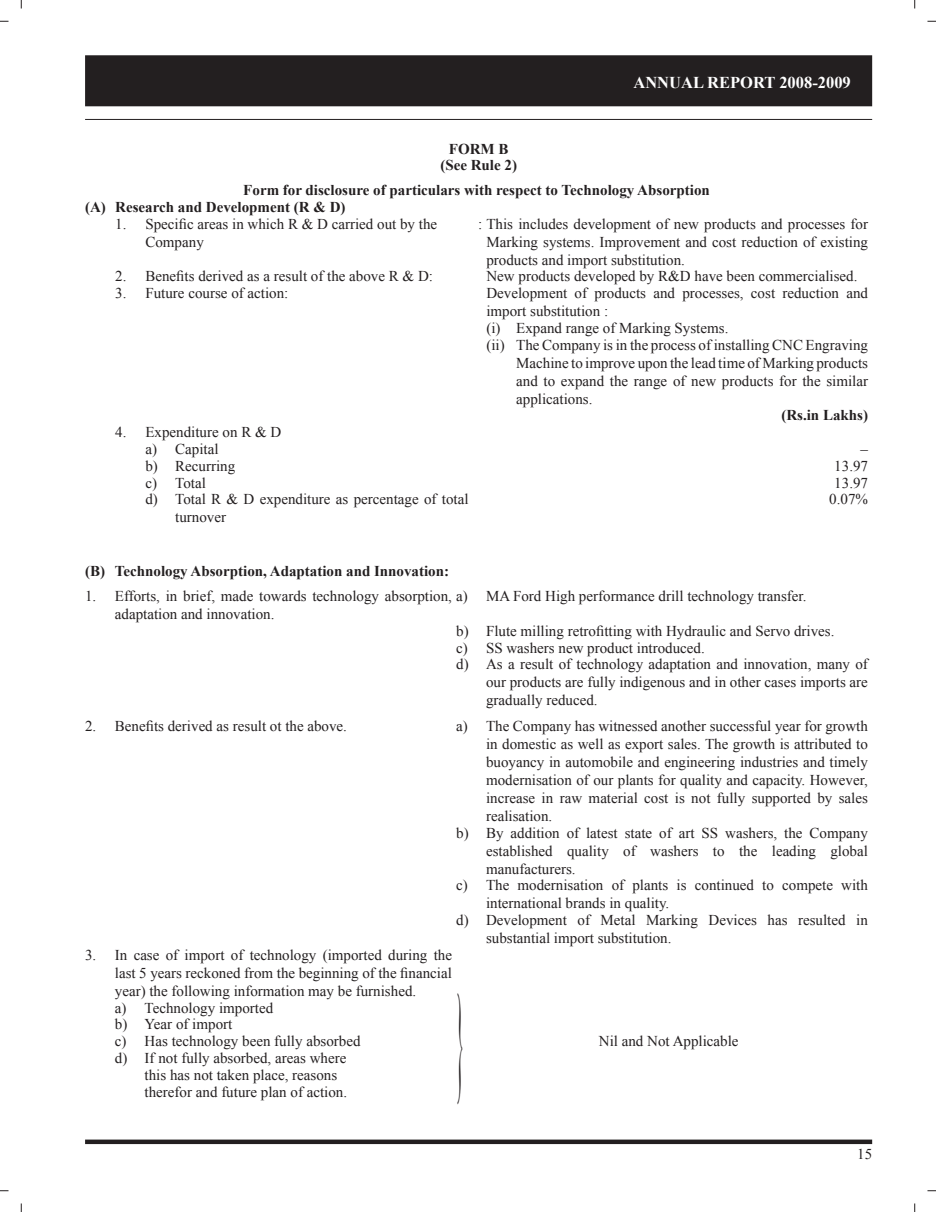
<style>
.page{position:relative;width:936px;height:1212px;background:#fff}
.page>*{position:absolute;margin:0;border:0;box-sizing:border-box;transform-origin:0 0}
.t1{font:120.75px "Times New Roman";color:#231f20;scale:.14 1}
.t2{font:700 16.5px "Times New Roman";color:#fff}
.t3{font:15px/18px "Times New Roman";color:#231f20}
.t4{font:700 15px/16.5px "Times New Roman";color:#231f20;text-align:center}
</style>
<div class="page">
<div style="left:85px;top:1139px;width:787px;height:5px;background:#231f20"></div>
<div style="left:86px;top:56px;width:785px;height:50px;background:#231f20"></div>
<div style="left:85px;top:55px;width:787px;height:51px;border:2px solid #231f20"></div>
<hr style="left:85px;top:119px;width:787px;height:1px;background:#231f20">
<svg style="left:0;top:20px;width:9px;height:2px"></svg>
<svg style="left:927px;top:20px;width:8px;height:2px"></svg>
<svg style="left:20px;top:0;width:2px;height:9px"></svg>
<svg style="left:20px;top:1203px;width:2px;height:9px"></svg>
<p class="t2" style="left:633px;top:73px;width:219px">ANNUAL REPORT 2008-2009</p>
<p class="t4" style="left:440px;top:140px;width:78px">FORM B (See Rule 2)</p>
<p class="t4" style="left:85px;top:182px;width:626px;text-align:left;text-indent:158px">Form for disclosure of particulars with respect to Technology Absorption (A) Research and Development (R &amp; D)</p>
<p class="t3" style="left:145px;top:214px;width:293px;text-indent:-30px">1. Specific areas in which R &amp; D carried out by the<br>Company</p>
<p class="t3" style="left:486px;top:214px;width:383px;text-align:justify;text-indent:-8px">: This includes development of new products and processes for Marking systems. Improvement and cost reduction of existing products and import substitution.</p>
<p class="t3" style="left:115px;top:267px;width:319px">2. Benefits derived as a result of the above R &amp; D:</p>
<p class="t3" style="left:486px;top:267px;width:372px">New products developed by R&amp;D have been commercialised.</p>
<p class="t3" style="left:115px;top:284px;width:175px">3. Future course of action:</p>
<p class="t3" style="left:486px;top:284px;width:383px">Development of products and processes, cost reduction and</p>
<p class="t3" style="left:486px;top:302px;width:123px">import substitution :</p>
<p class="t3" style="left:486px;top:319px;width:243px">(i) Expand range of Marking Systems.</p>
<p class="t3" style="left:486px;top:336px;width:383px">(ii) The Company is in the process of installing CNC Engraving</p>
<p class="t3" style="left:516px;top:354px;width:353px">Machine to improve upon the lead time of Marking products</p>
<p class="t3" style="left:516px;top:372px;width:353px">and to expand the range of new products for the similar</p>
<p class="t3" style="left:516px;top:390px;width:78px">applications.</p>
<p class="t4" style="left:781px;top:407px;width:88px">(Rs.in Lakhs)</p>
<p class="t3" style="left:145px;top:424px;width:137px;line-height:16.8px;text-indent:-30px">4. Expenditure on R &amp; D a) Capital</p>
<p class="t3" style="left:860px;top:440px;width:9px">–</p>
<p class="t3" style="left:145px;top:457px;width:91px">b) Recurring</p>
<p class="t3" style="left:834px;top:457px;width:35px">13.97</p>
<p class="t3" style="left:145px;top:473px;width:62px">c) Total</p>
<p class="t3" style="left:834px;top:473px;width:35px">13.97</p>
<p class="t3" style="left:175px;top:490px;width:295px;text-indent:-30px">d) Total R &amp; D expenditure as percentage of total turnover</p>
<p class="t3" style="left:829px;top:490px;width:40px">0.07%</p>
<p class="t4" style="left:85px;top:562px;width:365px">(B) Technology Absorption, Adaptation and Innovation:</p>
<p class="t3" style="left:85px;top:587px;width:723px">1. Efforts, in brief, made towards technology absorption, a) MA Ford High performance drill technology transfer.</p>
<p class="t3" style="left:115px;top:605px;width:161px">adaptation and innovation.</p>
<p class="t3" style="left:456px;top:622px;width:380px">b) Flute milling retrofitting with Hydraulic and Servo drives.</p>
<p class="t3" style="left:456px;top:638px;width:250px">c) SS washers new product introduced.</p>
<p class="t3" style="left:456px;top:655px;width:413px">d) As a result of technology adaptation and innovation, many of</p>
<p class="t3" style="left:486px;top:673px;width:383px">our products are fully indigenous and in other cases imports are</p>
<p class="t3" style="left:486px;top:691px;width:113px">gradually reduced.</p>
<p class="t3" style="left:85px;top:717px;width:263px">2. Benefits derived as result ot the above.</p>
<p class="t3" style="left:456px;top:717px;width:413px">a) The Company has witnessed another successful year for growth</p>
<p class="t3" style="left:486px;top:735px;width:383px">in domestic as well as export sales. The growth is attributed to</p>
<p class="t3" style="left:486px;top:753px;width:383px">buoyancy in automobile and engineering industries and timely</p>
<p class="t3" style="left:486px;top:771px;width:383px">modernisation of our plants for quality and capacity. However,</p>
<p class="t3" style="left:486px;top:789px;width:383px">increase in raw material cost is not fully supported by sales</p>
<p class="t3" style="left:486px;top:807px;width:68px">realisation.</p>
<p class="t3" style="left:456px;top:823px;width:413px">b) By addition of latest state of art SS washers, the Company</p>
<p class="t3" style="left:486px;top:841px;width:383px">established quality of washers to the leading global</p>
<p class="t3" style="left:486px;top:859px;width:91px">manufacturers.</p>
<p class="t3" style="left:456px;top:876px;width:413px">c) The modernisation of plants is continued to compete with</p>
<p class="t3" style="left:486px;top:894px;width:185px">international brands in quality.</p>
<p class="t3" style="left:456px;top:911px;width:413px">d) Development of Metal Marking Devices has resulted in</p>
<p class="t3" style="left:486px;top:929px;width:187px">substantial import substitution.</p>
<p class="t3" style="left:115px;top:946px;width:338px;line-height:17.5px;text-indent:-30px">3. In case of import of technology (imported during the last 5 years reckoned from the beginning of the financial year) the following information may be furnished.<br>a) Technology imported</p>
<h1 class="t1" style="left:456px;top:970px;width:61px">}</h1>
<p class="t3" style="left:115px;top:1016px;width:247px;line-height:16.8px">b) Year of import<br>c) Has technology been fully absorbed</p>
<p class="t3" style="left:599px;top:1032px;width:141px">Nil and Not Applicable</p>
<p class="t3" style="left:145px;top:1049px;width:204px;line-height:16.8px;text-indent:-30px">d) If not fully absorbed, areas where this has not taken place, reasons therefor and future plan of action.</p>
<p class="t3" style="left:857px;top:1144px;width:16px">15</p>
</div>
